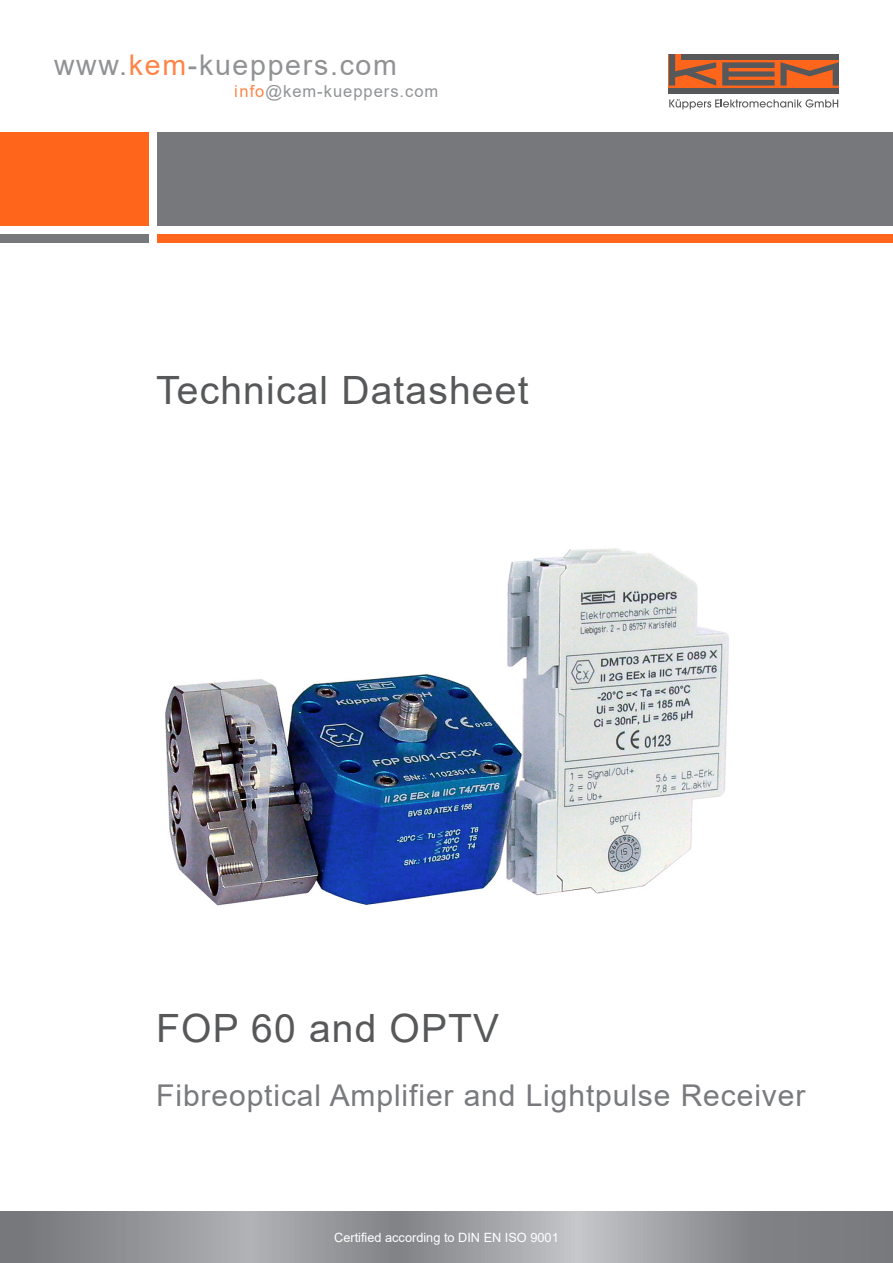
<style>
.page{position:relative;width:893px;height:1263px;background:#fff}
.page>*{position:absolute;margin:0;border:0;box-sizing:border-box;transform-origin:0 0}
.KEM_H1_title_grey{font:39px "Arial";letter-spacing:.03em;color:#57585a}
.KEM_H2_title_grey{font:30px "Arial";letter-spacing:.03em;color:#787a7d}
.t1{font:28.5px "Arial";letter-spacing:.06em;color:#76787b}
.t2{font:16.5px "Arial";letter-spacing:.06em;color:#76787b}
.t3{font:12.75px "Arial";color:#fff}
.s1{color:#ff661c}
</style>
<div class="page">
<div style="left:0;top:132px;width:149px;height:93px;background:#ff661c"></div>
<div style="left:157px;top:132px;width:736px;height:93px;background:#76787b"></div>
<div style="left:0;top:234px;width:149px;height:8px;background:#76787b"></div>
<div style="left:157px;top:234px;width:736px;height:8px;background:#ff661c"></div>
<div style="left:669px;top:54px;width:170px;height:40px;background:#ff661c"></div>
<div style="left:682px;top:54px;width:157px;height:6px;background:#57585a"></div>
<div style="left:669px;top:88px;width:170px;height:6px;background:#57585a"></div>
<svg style="left:722px;top:62px;width:117px;height:24px"></svg>
<svg style="left:669px;top:54px;width:47px;height:32px"></svg>
<svg style="left:669px;top:99px;width:169px;height:10px"></svg>
<svg style="left:0;top:1212px;width:893px;height:51px;background:#95979a"></svg>
<img style="left:165px;top:548px;width:564px;height:358px">
<p class="t1" style="left:54px;top:45px;width:344px">www.<span class="s1">kem</span>-kueppers.com</p>
<p class="t2" style="left:235px;top:80px;width:205px"><span class="s1">info</span>@kem-kueppers.com</p>
<p class="KEM_H1_title_grey" style="left:156px;top:363px;width:374px">Technical Datasheet</p>
<p class="KEM_H1_title_grey" style="left:156px;top:1002px;width:345px">FOP 60 and OPTV</p>
<p class="KEM_H2_title_grey" style="left:156px;top:1075px;width:651px">Fibreoptical Amplifier and Lightpulse Receiver</p>
<p class="t3" style="left:334px;top:1228px;width:226px">Certified according to DIN EN ISO 9001</p>
</div>
